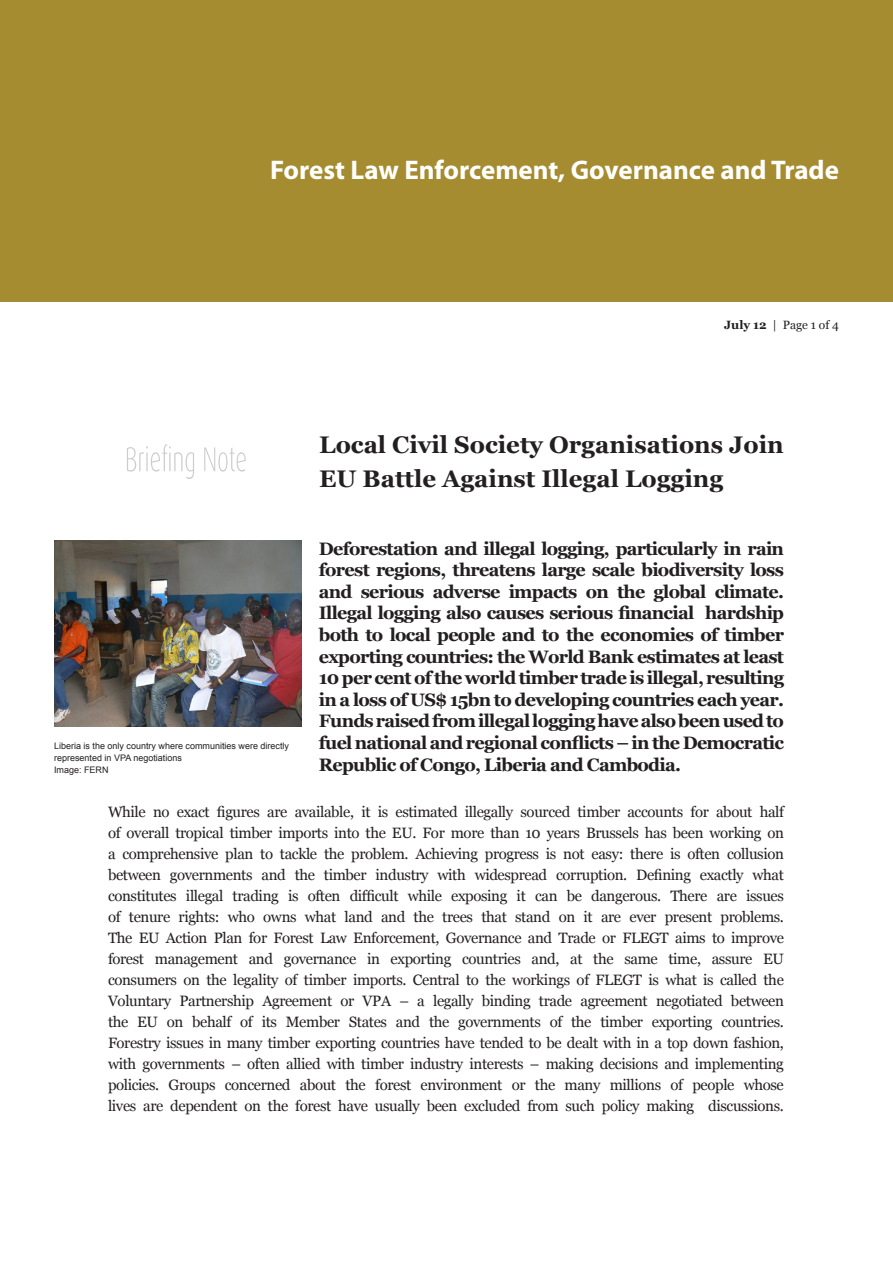
<style>
.page{position:relative;width:893px;height:1263px;background:#fff}
.page>*{position:absolute;margin:0;border:0;box-sizing:border-box;transform-origin:0 0}
.Author_name{font:700 27px "Myriad Pro";color:#fff}
.Sub-Title{font:700 24px/33.8px "Georgia";color:#231f20}
.Intro_text{font:700 18px/21.6px "Georgia";letter-spacing:-.04em;color:#231f20;text-align:justify}
.Intro_text-2{font:15px/21px "Georgia";letter-spacing:-.025em;color:#231f20;text-align:justify}
.t1{font:12px "Georgia";color:#231f20}
.photo_caption{font:9px/12px "Arial";color:#231f20}
.s1{font-weight:700}
</style>
<div class="page">
<div style="left:0;top:0;width:893px;height:301px;background:#a58c30"></div>
<svg style="left:127px;top:444px;width:119px;height:35px"></svg>
<img style="left:54px;top:541px;width:247px;height:185px">
<p class="Author_name" style="left:270px;top:153px;width:570px">Forest Law Enforcement, Governance and Trade</p>
<p class="t1" style="left:724px;top:318px;width:116px"><span class="s1">July 12</span> | Page 1 of 4</p>
<p class="photo_caption" style="left:54px;top:740px;width:237px">Liberia is the only country where communities were directly represented in VPA negotiations</p>
<p class="photo_caption" style="left:54px;top:764px;width:56px">Image: FERN</p>
<p class="Sub-Title" style="left:319px;top:428px;width:466px">Local Civil Society Organisations Join<br>EU Battle Against Illegal Logging</p>
<p class="Intro_text" style="left:319px;top:538px;width:467px">Deforestation and illegal logging, particularly in rain forest regions, threatens large scale biodiversity loss and serious adverse impacts on the global climate.<br>Illegal logging also causes serious financial hardship both to local people and to the economies of timber exporting countries: the World Bank estimates at least 10 per cent of the world timber trade is illegal, resulting in a loss of US$ 15bn to developing countries each year.<br>Funds raised from illegal logging have also been used to fuel national and regional conflicts – in the Democratic Republic of Congo, Liberia and Cambodia.</p>
<p class="Intro_text-2" style="left:108px;top:801px;width:678px">While no exact figures are available, it is estimated illegally sourced timber accounts for about half of overall tropical timber imports into the EU. For more than 10 years Brussels has been working on a comprehensive plan to tackle the problem. Achieving progress is not easy: there is often collusion between governments and the timber industry with widespread corruption. Defining exactly what constitutes illegal trading is often difficult while exposing it can be dangerous. There are issues of tenure rights: who owns what land and the trees that stand on it are ever present problems.</p>
<p class="Intro_text-2" style="left:108px;top:927px;width:678px">The EU Action Plan for Forest Law Enforcement, Governance and Trade or FLEGT aims to improve forest management and governance in exporting countries and, at the same time, assure EU consumers on the legality of timber imports. Central to the workings of FLEGT is what is called the Voluntary Partnership Agreement or VPA – a legally binding trade agreement negotiated between the EU on behalf of its Member States and the governments of the timber exporting countries.</p>
<p class="Intro_text-2" style="left:108px;top:1032px;width:677px">Forestry issues in many timber exporting countries have tended to be dealt with in a top down fashion, with governments – often allied with timber industry interests – making decisions and implementing policies. Groups concerned about the forest environment or the many millions of people whose lives are dependent on the forest have usually been excluded from such policy making discussions.</p>
</div>
